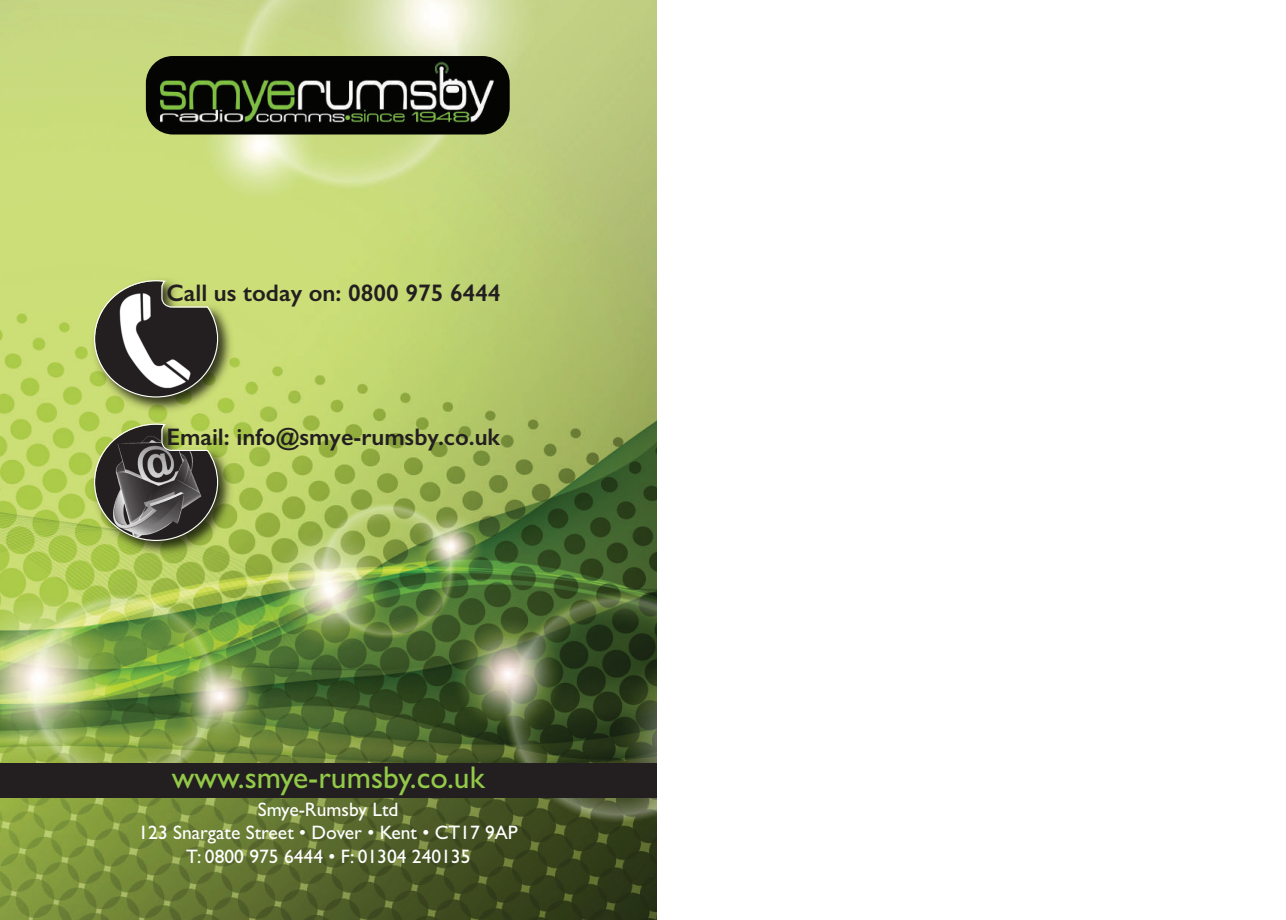
<style>
.page{position:relative;width:1286px;height:920px;background:#fff}
.page>*{position:absolute;margin:0;border:0;box-sizing:border-box;transform-origin:0 0}
.t1{font:31.5px "Gill Sans";color:#92c947}
.t2{font:600 24px "Gill Sans";color:#231f20}
.t3{font:19.5px/23.4px "Gill Sans";color:#fff;text-align:center}
</style>
<div class="page">
<img style="left:0;top:0;width:656px;height:920px">
<div style="left:0;top:763px;width:656px;height:34px;background:#231f20"></div>
<img style="left:146px;top:56px;width:364px;height:78px;border-radius:27px">
<img style="left:87px;top:274px;width:150px;height:287px">
<svg style="left:94px;top:280px;width:124px;height:117px"></svg>
<svg style="left:94px;top:424px;width:124px;height:117px;background:#666950"></svg>
<p class="t2" style="left:166px;top:279px;width:336px">Call us today on: 0800 975 6444</p>
<p class="t2" style="left:166px;top:422px;width:335px">Email: info@smye-rumsby.co.uk</p>
<h1 class="t1" style="left:172px;top:759px;width:314px">www.smye-rumsby.co.uk</h1>
<p class="t3" style="left:139px;top:797px;width:381px">Smye-Rumsby Ltd<br>123 Snargate Street • Dover • Kent • CT17 9AP<br>T: 0800 975 6444 • F: 01304 240135</p>
</div>
